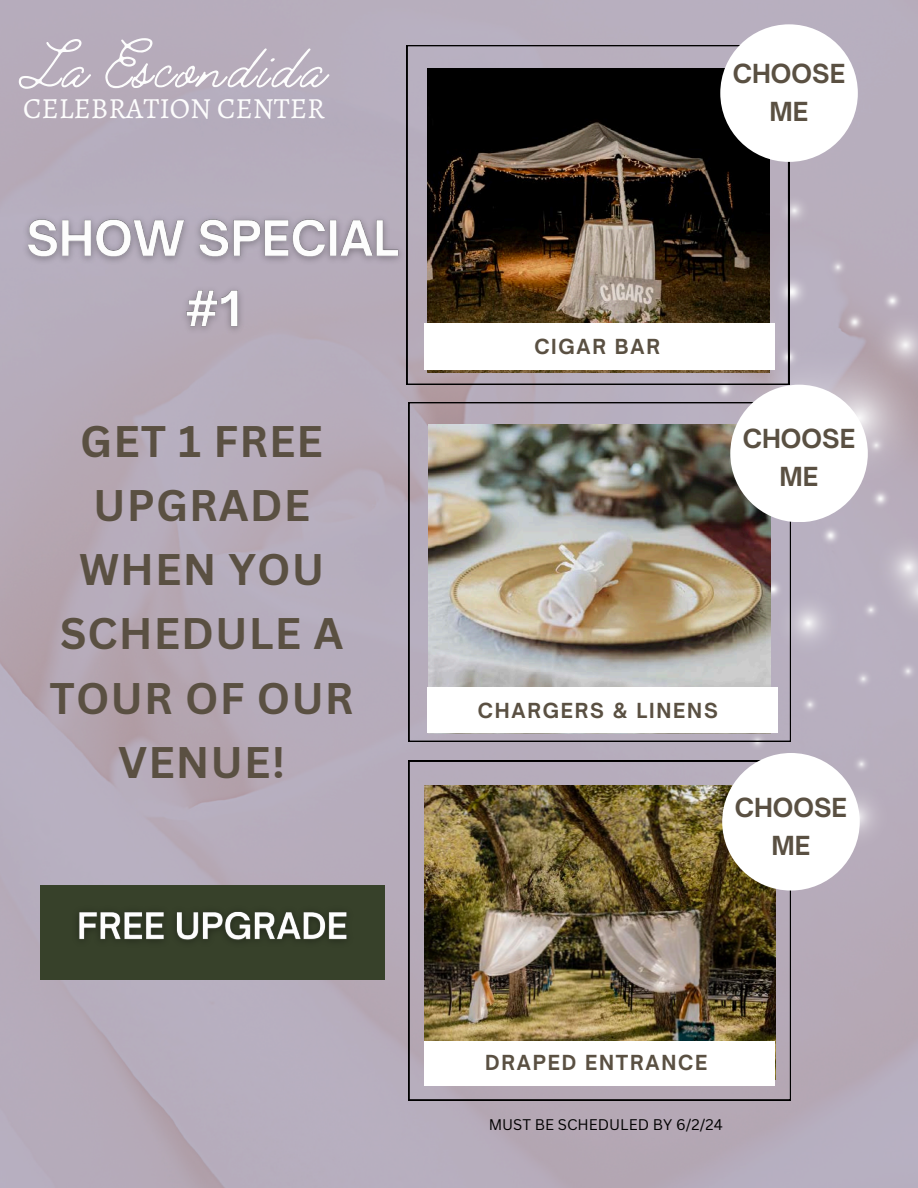
<style>
.page{position:relative;width:918px;height:1188px;background:#fff}
.page>*{position:absolute;margin:0;border:0;box-sizing:border-box;transform-origin:0 0}
.t1{font:300 69.75px "Jimmy Script";letter-spacing:.055em;color:#fdfdfd}
.t2{font:700 43.05px/64.2px "Canva Sans";letter-spacing:.025em;color:#5a5042;text-align:center}
.t3{font:29.25px "Alegreya SC";color:#fdfdfd}
.t4{font:700 25.2px "Open Sauce One";color:#5a5042}
.t5{font:700 19.8px "Open Sauce One";letter-spacing:.09em;color:#5a5042}
.t6{font:15px "Canva Sans";color:#000}
</style>
<div class="page">
<img style="left:0;top:0;width:918px;height:1188px">
<img style="left:605px;top:136px;width:313px;height:749px">
<svg style="left:407px;top:45px;width:382px;height:340px"></svg>
<img style="left:427px;top:69px;width:342px;height:304px">
<div style="left:720px;top:24px;width:138px;height:138px;background:#fff;border-radius:50%"></div>
<svg style="left:409px;top:402px;width:382px;height:340px"></svg>
<img style="left:429px;top:424px;width:342px;height:310px">
<div style="left:730px;top:385px;width:138px;height:137px;background:#fff;border-radius:50%"></div>
<svg style="left:409px;top:761px;width:382px;height:339px"></svg>
<img style="left:425px;top:786px;width:351px;height:293px">
<div style="left:722px;top:753px;width:138px;height:138px;background:#fff;border-radius:50%"></div>
<div style="left:40px;top:885px;width:345px;height:95px;background:#37412a"></div>
<div style="left:425px;top:324px;width:350px;height:46px;background:#fff"></div>
<div style="left:427px;top:687px;width:351px;height:45px;background:#fff"></div>
<div style="left:425px;top:1041px;width:350px;height:45px;background:#fff"></div>
<img style="left:79px;top:911px;width:268px;height:30px">
<img style="left:16px;top:208px;width:394px;height:131px">
<p class="t1" style="left:22px;top:23px;width:305px">La Escondida</p>
<p class="t3" style="left:23px;top:89px;width:303px">CELEBRATION CENTER</p>
<p class="t4" style="left:733px;top:58px;width:114px">CHOOSE</p>
<h5 class="t4" style="left:770px;top:96px;width:40px">ME</h5>
<h5 class="t5" style="left:534px;top:334px;width:127px">CIGAR BAR</h5>
<p class="t2" style="left:50px;top:408px;width:306px">GET 1 FREE<br>UPGRADE<br>WHEN YOU<br>SCHEDULE A<br>TOUR OF OUR<br>VENUE!</p>
<h5 class="t4" style="left:743px;top:423px;width:114px">CHOOSE</h5>
<p class="t4" style="left:780px;top:461px;width:40px">ME</p>
<p class="t5" style="left:478px;top:698px;width:242px">CHARGERS &amp; LINENS</p>
<p class="t4" style="left:735px;top:792px;width:114px">CHOOSE</p>
<p class="t4" style="left:771px;top:830px;width:40px">ME</p>
<h4 class="t5" style="left:485px;top:1050px;width:224px">DRAPED ENTRANCE</h4>
<p class="t6" style="left:489px;top:1114px;width:236px">MUST BE SCHEDULED BY 6/2/24</p>
</div>
